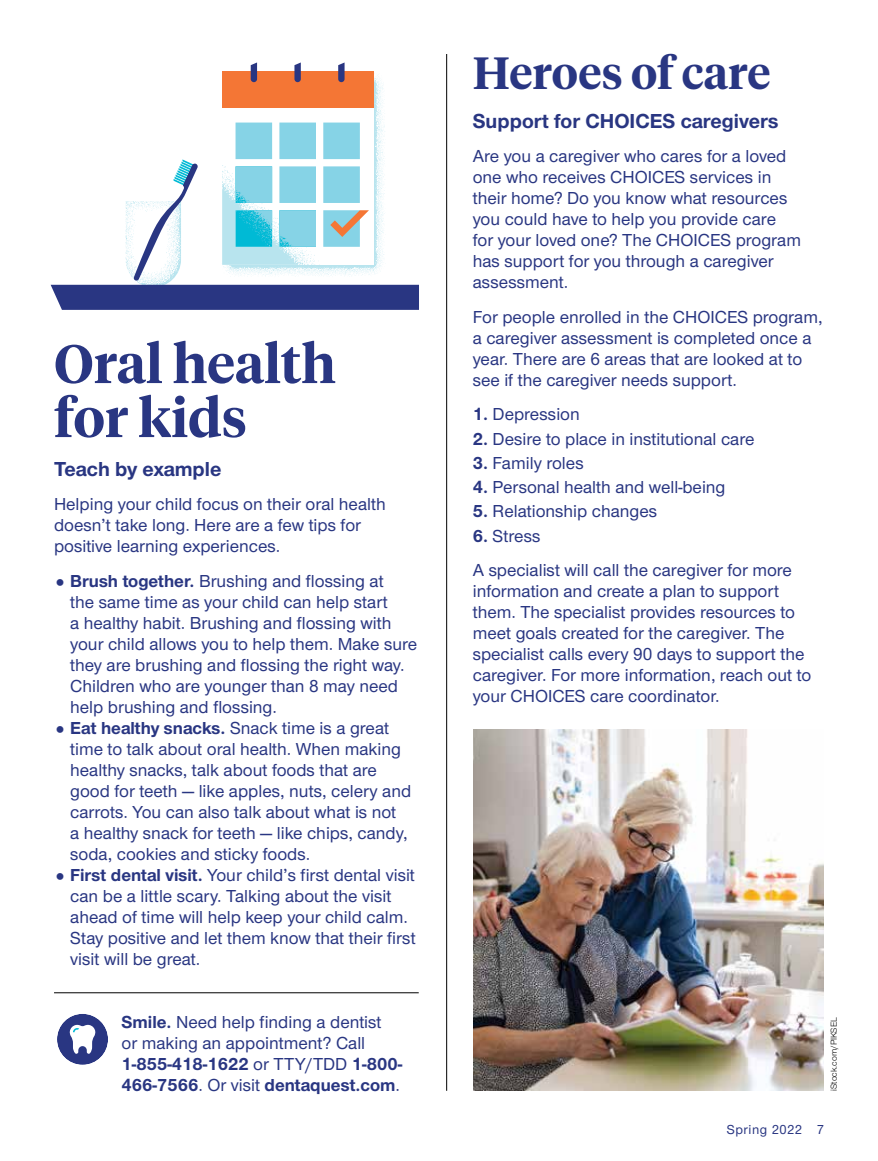
<style>
.page{position:relative;width:878px;height:1161px;background:#fff}
.page>*{position:absolute;margin:0;border:0;box-sizing:border-box;transform-origin:0 0}
.Hed_serif_primary_AM{font:600 54px/54px "UHC Serif Headline";color:#293682}
.Hed_serif_secondary{font:600 45px "UHC Serif Headline";color:#293682}
.Deck_AMC{font:700 21px "UHC Sans";color:#293682}
.CTA_new_AMC{font:500 18px/21px "UHC Sans";color:#293682}
.Numbered_List_sans_A{font:500 18px "UHC Sans";color:#293682}
.Folio_R_AMC{font:500 13.5px "UHC Sans";letter-spacing:.04em;color:#293682}
.Legal_language_AMC{font:9px "UHC Sans";color:#000}
.s1{font-weight:700}
</style>
<div class="page">
<hr style="left:446px;top:54px;width:1px;height:1037px;background:#000">
<hr style="left:54px;top:993px;width:365px;height:1px;background:#000">
<div style="left:57px;top:1014px;width:51px;height:51px;background:#293682;border-radius:50%"></div>
<svg style="left:70px;top:1025px;width:25px;height:29px"></svg>
<img style="left:473px;top:730px;width:350px;height:360px">
<svg style="left:51px;top:62px;width:368px;height:248px"></svg>
<p class="Hed_serif_primary_AM" style="left:54px;top:334px;width:283px">Oral health for kids</p>
<p class="Deck_AMC" style="left:54px;top:455px;width:169px">Teach by example</p>
<p class="CTA_new_AMC" style="left:54px;top:493px;width:333px">Helping your child focus on their oral health doesn’t take long. Here are a few tips for positive learning experiences.</p>
<p class="CTA_new_AMC" style="left:70px;top:570px;width:348px"><span class="s1">Brush together.</span> Brushing and flossing at<br>the same time as your child can help start<br>a healthy habit. Brushing and flossing with your child allows you to help them. Make sure they are brushing and flossing the right way.<br>Children who are younger than 8 may need help brushing and flossing.</p>
<p class="CTA_new_AMC" style="left:70px;top:717px;width:342px"><span class="s1">Eat healthy snacks.</span> Snack time is a great time to talk about oral health. When making healthy snacks, talk about foods that are good for teeth — like apples, nuts, celery and carrots. You can also talk about what is not<br>a healthy snack for teeth — like chips, candy, soda, cookies and sticky foods.</p>
<p class="CTA_new_AMC" style="left:70px;top:864px;width:347px"><span class="s1">First dental visit.</span> Your child’s first dental visit can be a little scary. Talking about the visit ahead of time will help keep your child calm.<br>Stay positive and let them know that their first visit will be great.</p>
<p class="Hed_serif_secondary" style="left:472px;top:42px;width:299px">Heroes of care</p>
<p class="Deck_AMC" style="left:472px;top:107px;width:307px">Support for CHOICES caregivers</p>
<p class="CTA_new_AMC" style="left:472px;top:145px;width:330px">Are you a caregiver who cares for a loved one who receives CHOICES services in their home? Do you know what resources you could have to help you provide care<br>for your loved one? The CHOICES program has support for you through a caregiver assessment.</p>
<p class="CTA_new_AMC" style="left:472px;top:306px;width:351px">For people enrolled in the CHOICES program, a caregiver assessment is completed once a year. There are 6 areas that are looked at to see if the caregiver needs support.</p>
<p class="Numbered_List_sans_A" style="left:472px;top:402px;width:108px"><span class="s1">1.</span> Depression</p>
<p class="Numbered_List_sans_A" style="left:472px;top:427px;width:283px"><span class="s1">2.</span> Desire to place in institutional care</p>
<p class="Numbered_List_sans_A" style="left:472px;top:451px;width:112px"><span class="s1">3.</span> Family roles</p>
<p class="Numbered_List_sans_A" style="left:472px;top:475px;width:254px"><span class="s1">4.</span> Personal health and well-being</p>
<p class="Numbered_List_sans_A" style="left:472px;top:499px;width:186px"><span class="s1">5.</span> Relationship changes</p>
<p class="Numbered_List_sans_A" style="left:472px;top:524px;width:69px"><span class="s1">6.</span> Stress</p>
<p class="CTA_new_AMC" style="left:472px;top:559px;width:340px">A specialist will call the caregiver for more information and create a plan to support them. The specialist provides resources to meet goals created for the caregiver. The specialist calls every 90 days to support the caregiver. For more information, reach out to your CHOICES care coordinator.</p>
<p class="CTA_new_AMC" style="left:122px;top:1011px;width:282px"><span class="s1">Smile.</span> Need help finding a dentist<br>or making an appointment? Call <span class="s1">1-855-418-1622</span> or TTY/TDD <span class="s1">1-800- 466-7566</span>. Or visit <span class="s1">dentaquest.com</span>.</p>
<p class="Legal_language_AMC" style="left:827px;top:1091px;width:75px;rotate:-90deg">iStock.com/PIKSEL</p>
<p class="Folio_R_AMC" style="left:726px;top:1120px;width:99px">Spring 2022 7</p>
</div>
